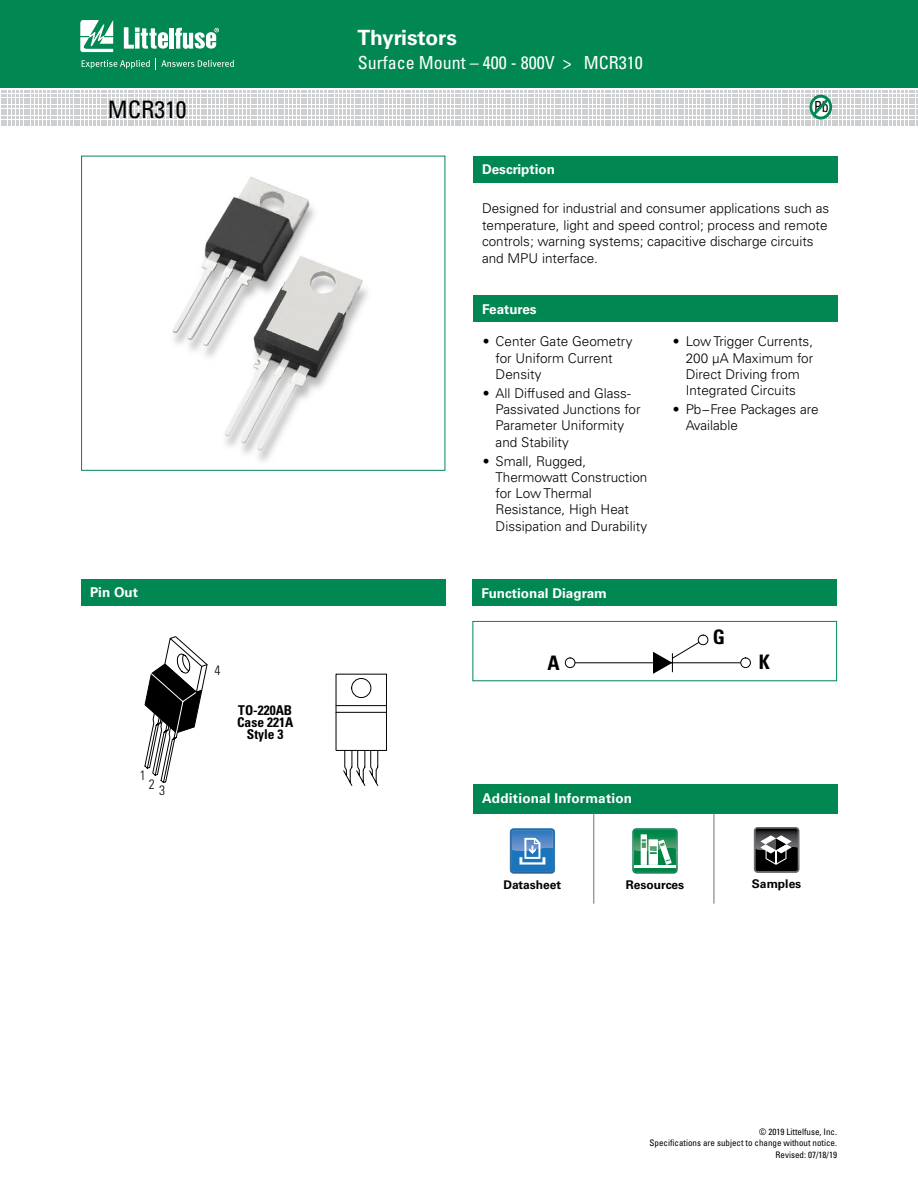
<style>
.page{position:relative;width:918px;height:1188px;background:#fff}
.page>*{position:absolute;margin:0;border:0;box-sizing:border-box;transform-origin:0 0}
.t1{font:condensed 24px "Univers LT Std";color:#000}
.t2{font:700 21px "Univers LT Std";color:#fff}
.t3{font:700 condensed 19.95px "Univers LT Std";color:#000}
.t4{font:condensed 18px "Univers LT Std";color:#fff}
.t5{font:condensed 15.3px "Univers LT Std";color:#000;scale:.91 1}
.t6{font:300 13.5px/16.2px "Univers LT Std";color:#000}
.t7{font:700 13.5px "Univers LT Std";color:#fff}
.t8{font:700 condensed 13.5px/12px "Univers LT Std";color:#000;text-align:center}
.t9{font:300 condensed 13.5px "Univers LT Std";color:#000}
.t10{font:700 12px "Univers LT Std";color:#000}
.t11{font:condensed 9px/10.8px "Univers LT Std";color:#000;text-align:right}
</style>
<div class="page">
<div style="left:0;top:0;width:918px;height:88px;background:#008752"></div>
<svg style="left:80px;top:20px;width:33px;height:32px"></svg>
<div style="left:169px;top:28px;width:5px;height:21px;background:#fff"></div>
<svg style="left:175px;top:28px;width:44px;height:21px"></svg>
<svg style="left:124px;top:27px;width:44px;height:22px"></svg>
<svg style="left:82px;top:60px;width:68px;height:9px"></svg>
<svg style="left:161px;top:60px;width:73px;height:7px"></svg>
<div style="left:473px;top:295px;width:365px;height:27px;background:#008752"></div>
<div style="left:473px;top:156px;width:365px;height:27px;background:#008752"></div>
<div style="left:473px;top:784px;width:365px;height:29px;background:#008752"></div>
<hr style="left:713px;top:814px;width:2px;height:90px;background:#808285">
<hr style="left:593px;top:814px;width:1px;height:90px;background:#808285">
<svg style="left:754px;top:827px;width:46px;height:46px;background:#4c4c4d"></svg>
<svg style="left:632px;top:828px;width:46px;height:46px"></svg>
<hr style="left:634px;top:865px;width:42px;height:2px;background:#fff">
<svg style="left:510px;top:828px;width:45px;height:46px;background:#4f8dc5"></svg>
<svg style="left:573px;top:642px;width:173px;height:32px"></svg>
<div style="left:741px;top:658px;width:9px;height:10px;background:#fff;border-radius:50%"></div>
<div style="left:740px;top:658px;width:11px;height:10px;border:1px solid #000;border-radius:50%"></div>
<div style="left:698px;top:635px;width:10px;height:10px;background:#fff;border-radius:50%"></div>
<div style="left:698px;top:635px;width:10px;height:10px;border:1px solid #000;border-radius:50%"></div>
<div style="left:565px;top:658px;width:10px;height:10px;border:1px solid #000;border-radius:50%"></div>
<div style="left:472px;top:621px;width:365px;height:60px;border:1px solid #008752"></div>
<svg style="left:1px;top:91px;width:917px;height:35px"></svg>
<div style="left:81px;top:579px;width:365px;height:26px;background:#008752"></div>
<img style="left:172px;top:177px;width:196px;height:284px">
<div style="left:81px;top:156px;width:364px;height:315px;border:1px solid #008752"></div>
<svg style="left:144px;top:636px;width:243px;height:150px"></svg>
<div style="left:472px;top:579px;width:365px;height:27px;background:#008752"></div>
<h1 class="t1" style="left:108px;top:94px;width:80px">MCR310</h1>
<p class="t7" style="left:90px;top:584px;width:50px">Pin Out</p>
<p class="t9" style="left:140px;top:767px;width:7px">1</p>
<p class="t9" style="left:149px;top:776px;width:7px">2</p>
<p class="t9" style="left:159px;top:783px;width:7px">3</p>
<p class="t9" style="left:214px;top:662px;width:7px">4</p>
<p class="t8" style="left:237px;top:704px;width:58px">TO-220AB<br>Case 221A<br>Style 3</p>
<h2 class="t2" style="left:357px;top:26px;width:101px">Thyristors</h2>
<h3 class="t4" style="left:358px;top:52px;width:286px">Surface Mount – 400 - 800V &gt; MCR310</h3>
<p class="t7" style="left:482px;top:162px;width:74px">Description</p>
<p class="t5" style="left:814px;top:97px;width:18px">Pb</p>
<p class="t6" style="left:482px;top:200px;width:349px">Designed for industrial and consumer applications such as temperature, light and speed control; process and remote controls; warning systems; capacitive discharge circuits and MPU interface.</p>
<p class="t7" style="left:482px;top:301px;width:56px">Features</p>
<p class="t6" style="left:496px;top:334px;width:139px;text-indent:-13px">• Center Gate Geometry for Uniform Current<br>Density</p>
<p class="t6" style="left:496px;top:385px;width:147px;text-indent:-13px">• All Diffused and Glass-<br>Passivated Junctions for<br>Parameter Uniformity and Stability</p>
<p class="t6" style="left:496px;top:453px;width:153px;text-indent:-13px">• Small, Rugged,<br>Thermowatt Construction for Low Thermal<br>Resistance, High Heat<br>Dissipation and Durability</p>
<p class="t7" style="left:482px;top:585px;width:127px">Functional Diagram</p>
<h3 class="t3" style="left:548px;top:650px;width:14px">A</h3>
<p class="t6" style="left:686px;top:334px;width:129px;text-indent:-13px">• Low Trigger Currents,<br>200 µA Maximum for<br>Direct Driving from<br>Integrated Circuits</p>
<p class="t6" style="left:686px;top:401px;width:135px;text-indent:-13px">• Pb−Free Packages are<br>Available</p>
<h3 class="t3" style="left:713px;top:625px;width:14px">G</h3>
<h3 class="t3" style="left:759px;top:650px;width:13px">K</h3>
<p class="t7" style="left:482px;top:791px;width:152px">Additional Information</p>
<p class="t10" style="left:504px;top:877px;width:59px">Datasheet</p>
<p class="t10" style="left:626px;top:877px;width:60px">Resources</p>
<p class="t10" style="left:752px;top:876px;width:51px">Samples</p>
<p class="t11" style="left:650px;top:1126px;width:189px">© 2019 Littelfuse, Inc.<br>Specifications are subject to change without notice.</p>
<p class="t11" style="left:776px;top:1149px;width:63px">Revised: 07/18/19</p>
</div>
